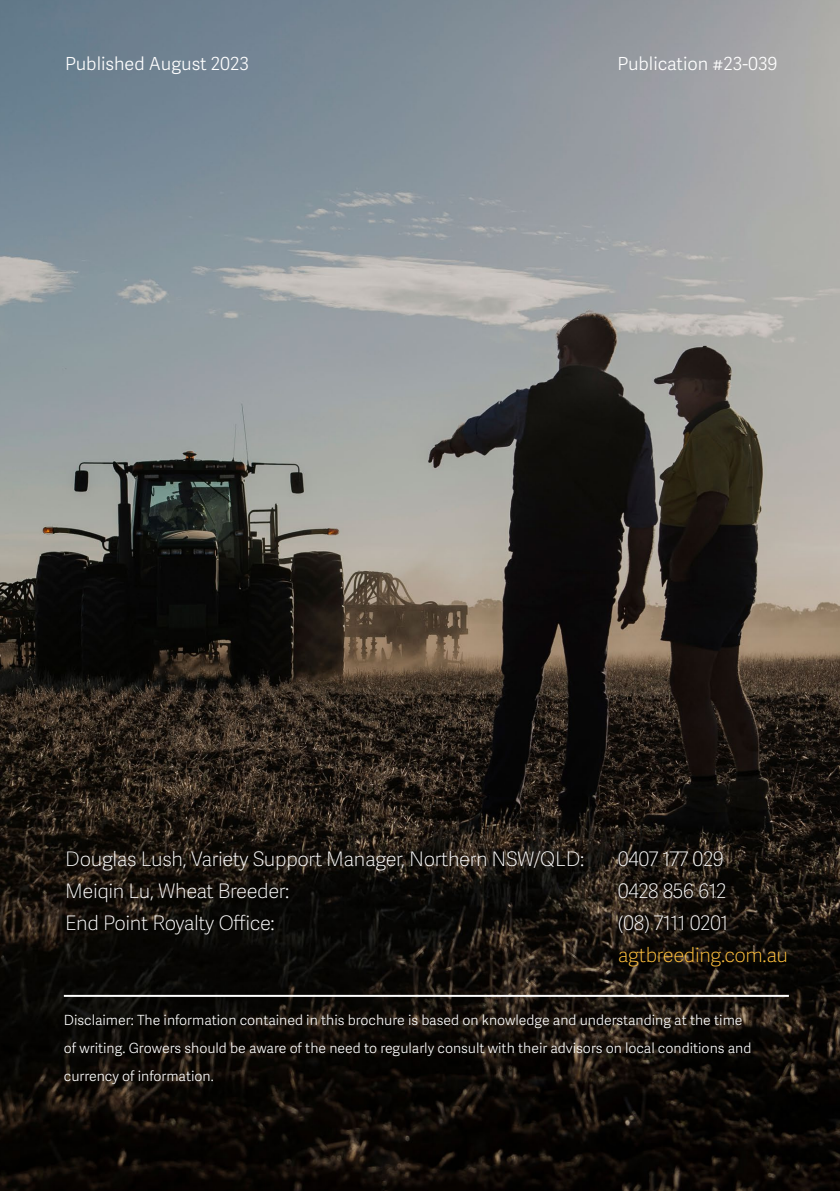
<style>
.page{position:relative;width:840px;height:1191px;background:#fff}
.page>*{position:absolute;margin:0;border:0;box-sizing:border-box;transform-origin:0 0}
.t1{font:100 20px "Adelle Sans";letter-spacing:-.02em;color:#fff}
.t2{font:100 20px "Adelle Sans";letter-spacing:-.02em;color:#ffc03d}
.t3{font:300 18px "Adelle Sans";color:#fff}
.t4{font:300 14px/28px "Adelle Sans";color:#fff}
</style>
<div class="page">
<img style="left:0;top:0;width:839px;height:1191px">
<hr style="left:64px;top:995px;width:724px;height:2px;background:#fff">
<p class="t3" style="left:65px;top:53px;width:185px">Published August 2023</p>
<p class="t3" style="left:617px;top:53px;width:161px">Publication #23-039</p>
<h1 class="t1" style="left:65px;top:847px;width:520px">Douglas Lush, Variety Support Manager, Northern NSW/QLD:</h1>
<h1 class="t1" style="left:617px;top:847px;width:108px">0407 177 029</h1>
<h1 class="t1" style="left:65px;top:879px;width:225px">Meiqin Lu, Wheat Breeder:</h1>
<h1 class="t1" style="left:617px;top:879px;width:110px">0428 856 612</h1>
<h1 class="t1" style="left:65px;top:911px;width:211px">End Point Royalty Office:</h1>
<h1 class="t1" style="left:617px;top:911px;width:112px">(08) 7111 0201</h1>
<h1 class="t2" style="left:617px;top:943px;width:172px">agtbreeding.com.au</h1>
<p class="t4" style="left:64px;top:1006px;width:688px">Disclaimer: The information contained in this brochure is based on knowledge and understanding at the time of writing. Growers should be aware of the need to regularly consult with their advisors on local conditions and currency of information.</p>
</div>
